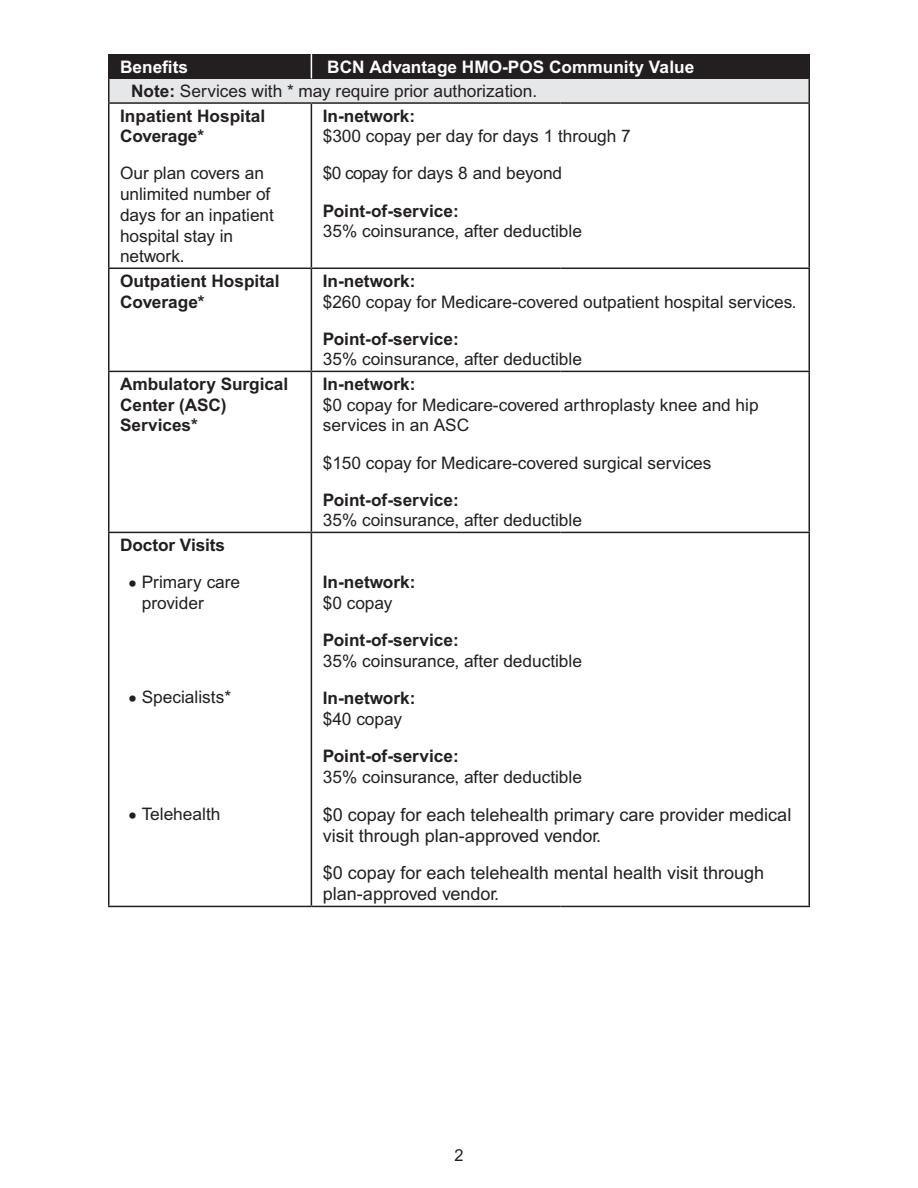
<style>
.page{position:relative;width:918px;height:1188px;background:#fff}
.page>*{position:absolute;margin:0;border:0;box-sizing:border-box;transform-origin:0 0}
.t1{font:18px/21.6px "Arial MT Std";color:#231f20}
.t2{font:17.25px/20.7px "Arial MT Std";color:#231f20}
.t3{font:700 17.25px/20.7px "Arial MT Std";color:#231f20}
.t4{font:700 17.25px "Arial MT Std";color:#fff}
.t5{font:16.5px "Arial MT Std";color:#231f20}
.s1{font-weight:700}
.s2{font-family:"Times New Roman";font-size:25.5px}
.s3{font-weight:400}
</style>
<div class="page">
<div style="left:109px;top:79px;width:700px;height:24px;background:#e6e7e9"></div>
<div style="left:311px;top:54px;width:498px;height:25px;background:#231f20"></div>
<hr style="left:108px;top:54px;width:2px;height:25px;background:#231f20">
<hr style="left:108px;top:104px;width:2px;height:164px;background:#231f20">
<hr style="left:311px;top:104px;width:1px;height:164px;background:#231f20">
<hr style="left:808px;top:104px;width:2px;height:164px;background:#231f20">
<hr style="left:108px;top:268px;width:203px;height:1px;background:#231f20">
<hr style="left:108px;top:269px;width:2px;height:102px;background:#231f20">
<hr style="left:311px;top:268px;width:249px;height:1px;background:#231f20">
<hr style="left:311px;top:269px;width:1px;height:102px;background:#231f20">
<hr style="left:560px;top:268px;width:250px;height:1px;background:#231f20">
<hr style="left:808px;top:269px;width:2px;height:102px;background:#231f20">
<hr style="left:108px;top:371px;width:203px;height:1px;background:#231f20">
<hr style="left:108px;top:372px;width:2px;height:160px;background:#231f20">
<hr style="left:311px;top:371px;width:249px;height:1px;background:#231f20">
<hr style="left:311px;top:372px;width:1px;height:160px;background:#231f20">
<hr style="left:560px;top:371px;width:250px;height:1px;background:#231f20">
<hr style="left:808px;top:372px;width:2px;height:160px;background:#231f20">
<hr style="left:108px;top:532px;width:203px;height:1px;background:#231f20">
<hr style="left:108px;top:533px;width:2px;height:373px;background:#231f20">
<hr style="left:311px;top:532px;width:249px;height:1px;background:#231f20">
<hr style="left:311px;top:533px;width:1px;height:373px;background:#231f20">
<hr style="left:560px;top:532px;width:250px;height:1px;background:#231f20">
<hr style="left:808px;top:533px;width:2px;height:373px;background:#231f20">
<hr style="left:108px;top:906px;width:203px;height:1px;background:#231f20">
<hr style="left:311px;top:906px;width:249px;height:1px;background:#231f20">
<hr style="left:560px;top:906px;width:250px;height:1px;background:#231f20">
<hr style="left:108px;top:79px;width:2px;height:23px;background:#231f20">
<hr style="left:108px;top:102px;width:203px;height:2px;background:#231f20">
<hr style="left:311px;top:102px;width:249px;height:2px;background:#231f20">
<hr style="left:560px;top:102px;width:250px;height:2px;background:#231f20">
<hr style="left:808px;top:79px;width:2px;height:23px;background:#231f20">
<hr style="left:808px;top:54px;width:2px;height:25px;background:#231f20">
<div style="left:110px;top:54px;width:202px;height:25px;background:#231f20"></div>
<p class="t4" style="left:120px;top:56px;width:70px">Benefts</p>
<p class="t4" style="left:327px;top:56px;width:369px">BCN Advantage HMO-POS Community Value</p>
<p class="t2" style="left:131px;top:82px;width:408px"><span class="s1">Note:</span> Services with * may require prior authorization.</p>
<p class="t3" style="left:120px;top:106px;width:147px">Inpatient Hospital<br>Coverage*</p>
<p class="t2" style="left:120px;top:164px;width:155px">Our plan covers an unlimited number of days for an inpatient hospital stay in network.</p>
<p class="t2" style="left:323px;top:106px;width:310px"><span class="s1">In-network:<br></span>$300 copay per day for days 1 through 7</p>
<p class="t2" style="left:323px;top:164px;width:241px">$0 copay for days 8 and beyond</p>
<p class="t2" style="left:323px;top:201px;width:261px"><span class="s1">Point-of-service:<br></span>35% coinsurance, after deductible</p>
<p class="t3" style="left:120px;top:271px;width:161px">Outpatient Hospital<br>Coverage*</p>
<p class="t2" style="left:323px;top:271px;width:475px"><span class="s1">In-network:<br></span>$260 copay for Medicare-covered outpatient hospital services.</p>
<p class="t2" style="left:323px;top:329px;width:261px"><span class="s1">Point-of-service:<br></span>35% coinsurance, after deductible</p>
<p class="t3" style="left:120px;top:374px;width:170px">Ambulatory Surgical<br>Center (ASC)<br>Services*</p>
<p class="t2" style="left:323px;top:374px;width:437px"><span class="s1">In-network:<br></span>$0 copay for Medicare-covered arthroplasty knee and hip services in an ASC</p>
<p class="t2" style="left:323px;top:453px;width:390px">$150 copay for Medicare-covered surgical services</p>
<p class="t2" style="left:323px;top:490px;width:261px"><span class="s1">Point-of-service:<br></span>35% coinsurance, after deductible</p>
<p class="t3" style="left:120px;top:535px;width:106px">Doctor Visits</p>
<p class="t2" style="left:142px;top:573px;width:100px;text-indent:-14px"><span class="s2">•</span> Primary care provider</p>
<p class="t3" style="left:323px;top:572px;width:94px">In-network: <span class="s3">$0 copay</span></p>
<p class="t2" style="left:323px;top:631px;width:261px"><span class="s1">Point-of-service:<br></span>35% coinsurance, after deductible</p>
<p class="t3" style="left:323px;top:688px;width:94px">In-network: <span class="s3">$40 copay</span></p>
<p class="t2" style="left:323px;top:746px;width:261px"><span class="s1">Point-of-service:<br></span>35% coinsurance, after deductible</p>
<p class="t1" style="left:323px;top:804px;width:470px">$0 copay for each telehealth primary care provider medical visit through plan-approved vendor.</p>
<p class="t1" style="left:323px;top:863px;width:443px">$0 copay for each telehealth mental health visit through plan-approved vendor.</p>
<p class="t2" style="left:128px;top:688px;width:104px"><span class="s2">•</span> Specialists*</p>
<p class="t2" style="left:128px;top:805px;width:94px"><span class="s2">•</span> Telehealth</p>
<p class="t5" style="left:454px;top:1146px;width:11px">2</p>
</div>
